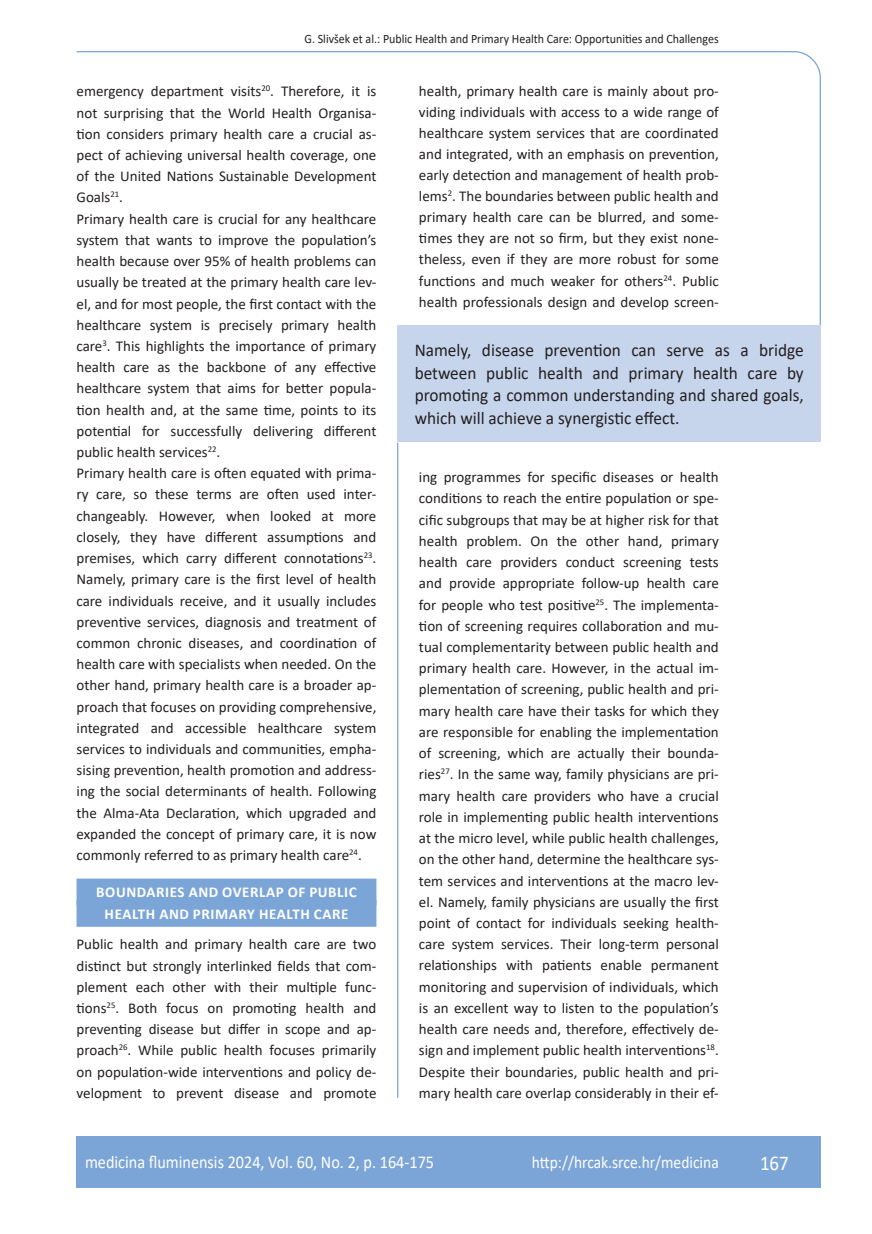
<style>
.page{position:relative;width:872px;height:1234px;background:#fff}
.page>*{position:absolute;margin:0;border:0;box-sizing:border-box;transform-origin:0 0}
.t1{font:21px "Calibri";color:#fff;scale:.9 1}
.anterfile{font:18px/22.5px "Calibri";color:#231f20;text-align:justify;scale:.96 1}
.t2{font:18px "Calibri";color:#fff;scale:.9 1}
.t3{font:17.25px "Calibri";color:#fff;scale:.9 1}
.osnovni_tekst{font:15px/21.1px "Calibri";color:#231f20;text-align:justify}
.naslov_ruler{font:700 15px "Calibri";letter-spacing:.04em;color:#fff}
.glava{font:12.75px "Calibri";color:#231f20;scale:.94 1}
</style>
<div class="page">
<svg style="left:76px;top:51px;width:745px;height:275px"></svg>
<hr style="left:397px;top:442px;width:1px;height:655px;background:#7ca5d7">
<div style="left:77px;top:1135px;width:744px;height:51px;background:#7ca5d7"></div>
<div style="left:77px;top:878px;width:299px;height:27px;background:#7ca5d7"></div>
<div style="left:77px;top:899px;width:299px;height:27px;background:#7ca5d7"></div>
<div style="left:398px;top:325px;width:423px;height:117px;background:#c6d5ec"></div>
<p class="glava" style="left:304px;top:29px;width:442px">G. Slivšek et al.: Public Health and Primary Health Care: Opportunities and Challenges</p>
<p class="osnovni_tekst" style="left:77px;top:80px;width:301px">emergency department visits<sup>20</sup>. Therefore, it is not surprising that the World Health Organisa&shy;tion considers primary health care a crucial as&shy;pect of achieving universal health coverage, one of the United Nations Sustainable Development Goals<sup>21</sup>.</p>
<p class="osnovni_tekst" style="left:77px;top:208px;width:301px">Primary health care is crucial for any healthcare system that wants to improve the population’s health because over 95% of health problems can usually be treated at the primary health care lev&shy;el, and for most people, the first contact with the healthcare system is precisely primary health care<sup>3</sup>. This highlights the importance of primary health care as the backbone of any effective healthcare system that aims for better popula&shy;tion health and, at the same time, points to its potential for successfully delivering different public health services<sup>22</sup>.</p>
<p class="osnovni_tekst" style="left:77px;top:462px;width:301px">Primary health care is often equated with prima&shy;ry care, so these terms are often used inter&shy;changeably. However, when looked at more closely, they have different assumptions and premises, which carry different connotations<sup>23</sup>.<br>Namely, primary care is the first level of health care individuals receive, and it usually includes preventive services, diagnosis and treatment of common chronic diseases, and coordination of health care with specialists when needed. On the other hand, primary health care is a broader ap&shy;proach that focuses on providing comprehensive, integrated and accessible healthcare system services to individuals and communities, empha&shy;sising prevention, health promotion and address&shy;ing the social determinants of health. Following the Alma-Ata Declaration, which upgraded and expanded the concept of primary care, it is now commonly referred to as primary health care<sup>24</sup>.</p>
<p class="naslov_ruler" style="left:96px;top:881px;width:262px">BOUNDARIES AND OVERLAP OF PUBLIC</p>
<p class="naslov_ruler" style="left:105px;top:902px;width:245px">HEALTH AND PRIMARY HEALTH CARE</p>
<p class="osnovni_tekst" style="left:77px;top:933px;width:301px">Public health and primary health care are two distinct but strongly interlinked fields that com&shy;plement each other with their multiple func&shy;tions<sup>25</sup>. Both focus on promoting health and preventing disease but differ in scope and ap&shy;proach<sup>26</sup>. While public health focuses primarily on population-wide interventions and policy de&shy;velopment to prevent disease and promote</p>
<p class="osnovni_tekst" style="left:419px;top:80px;width:301px">health, primary health care is mainly about pro&shy;viding individuals with access to a wide range of healthcare system services that are coordinated and integrated, with an emphasis on prevention, early detection and management of health prob&shy;lems<sup>2</sup>. The boundaries between public health and primary health care can be blurred, and some&shy;times they are not so firm, but they exist none&shy;theless, even if they are more robust for some functions and much weaker for others<sup>24</sup>. Public health professionals design and develop screen-</p>
<p class="anterfile" style="left:415px;top:338px;width:407px">Namely, disease prevention can serve as a bridge between public health and primary health care by promoting a common understanding and shared goals, which will achieve a synergistic effect.</p>
<p class="osnovni_tekst" style="left:419px;top:466px;width:301px">ing programmes for specific diseases or health conditions to reach the entire population or spe&shy;cific subgroups that may be at higher risk for that health problem. On the other hand, primary health care providers conduct screening tests and provide appropriate follow-up health care for people who test positive<sup>25</sup>. The implementa&shy;tion of screening requires collaboration and mu&shy;tual complementarity between public health and primary health care. However, in the actual im&shy;plementation of screening, public health and pri&shy;mary health care have their tasks for which they are responsible for enabling the implementation of screening, which are actually their bounda&shy;ries<sup>27</sup>. In the same way, family physicians are pri&shy;mary health care providers who have a crucial role in implementing public health interventions at the micro level, while public health challenges, on the other hand, determine the healthcare sys&shy;tem services and interventions at the macro lev&shy;el. Namely, family physicians are usually the first point of contact for individuals seeking health&shy;care system services. Their long-term personal relationships with patients enable permanent monitoring and supervision of individuals, which is an excellent way to listen to the population’s health care needs and, therefore, effectively de&shy;sign and implement public health interventions<sup>18</sup>.</p>
<p class="osnovni_tekst" style="left:419px;top:1060px;width:301px">Despite their boundaries, public health and pri&shy;mary health care overlap considerably in their ef-</p>
<p class="t2" style="left:85px;top:1149px;width:389px">medicina fluminensis 2024, Vol. 60, No. 2, p. 164-175</p>
<p class="t3" style="left:532px;top:1150px;width:209px">http://hrcak.srce.hr/medicina</p>
<p class="t1" style="left:760px;top:1147px;width:33px">167</p>
</div>
